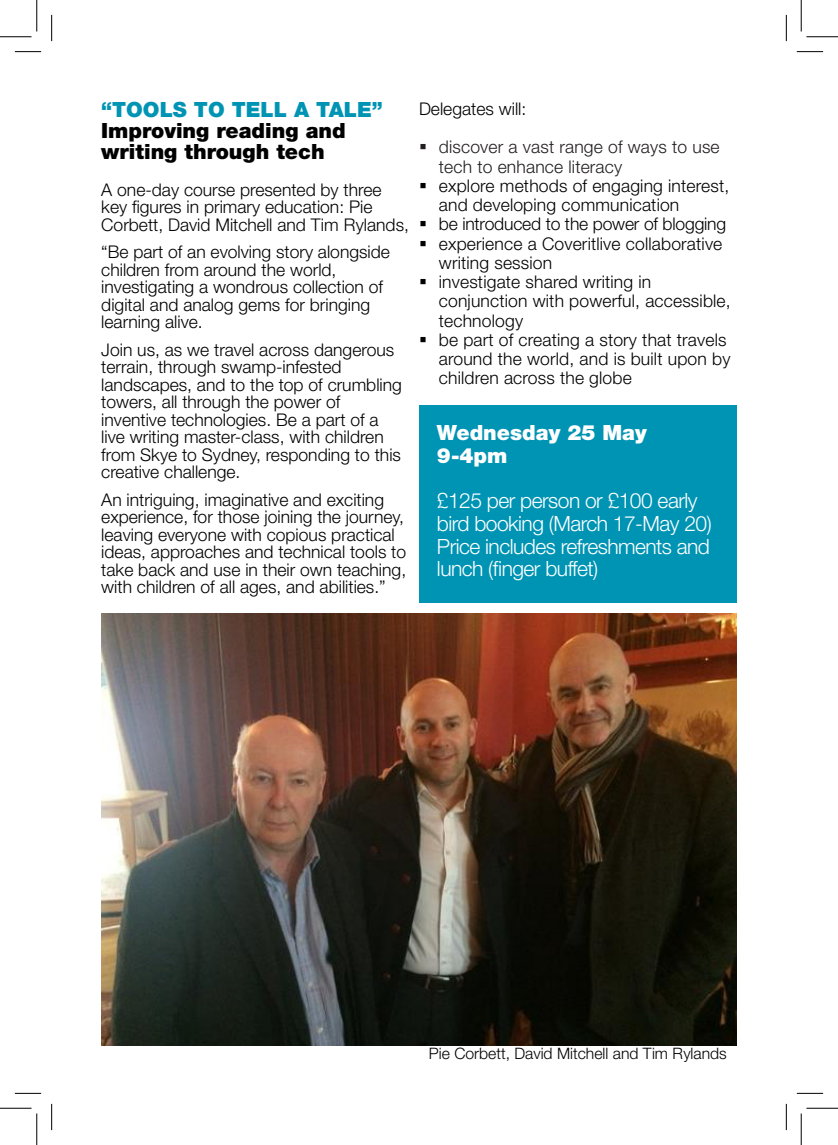
<style>
.page{position:relative;width:838px;height:1145px;background:#fff}
.page>*{position:absolute;margin:0;border:0;box-sizing:border-box;transform-origin:0 0}
.t1{font:300 21px/22.8px "Helvetica Neue";letter-spacing:-.025em;color:#fff}
.t2{font:900 21px/21px "Helvetica Neue";color:#000}
.t3{font:900 21px "Helvetica Neue";color:#fff}
.t4{font:900 21px "Helvetica Neue";color:#0094b4}
.t5{font:300 17.5px/17.5px "Helvetica Neue";color:#000}
.t6{font:300 17.5px/19.2px "Helvetica Neue";letter-spacing:.01em;color:#231f20}
.t7{font:300 15.75px "Helvetica Neue";color:#000}
</style>
<div class="page">
<div style="left:419px;top:405px;width:317px;height:197px;background:#0094b4"></div>
<img style="left:101px;top:613px;width:635px;height:432px">
<svg style="left:15px;top:51px;width:26px;height:1px"></svg>
<svg style="left:796px;top:51px;width:27px;height:1px"></svg>
<svg style="left:15px;top:1093px;width:26px;height:1px"></svg>
<svg style="left:796px;top:1093px;width:27px;height:1px"></svg>
<svg style="left:51px;top:15px;width:1px;height:26px"></svg>
<svg style="left:51px;top:1104px;width:1px;height:26px"></svg>
<svg style="left:786px;top:15px;width:1px;height:26px"></svg>
<svg style="left:786px;top:1104px;width:1px;height:26px"></svg>
<hr style="left:0;top:36px;width:32px;height:1px;background:#000">
<hr style="left:806px;top:36px;width:31px;height:1px;background:#000">
<hr style="left:0;top:1108px;width:32px;height:1px;background:#000">
<hr style="left:806px;top:1108px;width:31px;height:1px;background:#000">
<hr style="left:36px;top:0;width:1px;height:31px;background:#000">
<hr style="left:36px;top:1113px;width:1px;height:32px;background:#000">
<hr style="left:800px;top:0;width:1px;height:31px;background:#000">
<hr style="left:800px;top:1113px;width:1px;height:32px;background:#000">
<p class="t4" style="left:101px;top:97px;width:283px">“TOOLS TO TELL A TALE”</p>
<p class="t2" style="left:101px;top:120px;width:246px">Improving reading and writing through tech</p>
<p class="t5" style="left:101px;top:180px;width:309px">A one-day course presented by three key figures in primary education: Pie<br>Corbett, David Mitchell and Tim Rylands,</p>
<p class="t5" style="left:101px;top:243px;width:290px">“Be part of an evolving story alongside children from around the world, investigating a wondrous collection of digital and analog gems for bringing learning alive.</p>
<p class="t5" style="left:101px;top:340px;width:302px">Join us, as we travel across dangerous terrain, through swamp-infested landscapes, and to the top of crumbling towers, all through the power of inventive technologies. Be a part of a live writing master-class, with children from Skye to Sydney, responding to this creative challenge.</p>
<p class="t5" style="left:101px;top:490px;width:306px">An intriguing, imaginative and exciting experience, for those joining the journey, leaving everyone with copious practical ideas, approaches and technical tools to take back and use in their own teaching, with children of all ages, and abilities.”</p>
<p class="t5" style="left:419px;top:100px;width:109px">Delegates will:</p>
<p class="t6" style="left:439px;top:137px;width:282px">discover a vast range of ways to use tech to enhance literacy</p>
<p class="t5" style="left:439px;top:176px;width:292px;line-height:19.2px">explore methods of engaging interest, and developing communication</p>
<p class="t5" style="left:439px;top:215px;width:289px">be introduced to the power of blogging</p>
<p class="t5" style="left:439px;top:234px;width:285px;line-height:19.2px">experience a Coveritlive collaborative writing session</p>
<p class="t5" style="left:439px;top:272px;width:293px;line-height:19.2px">investigate shared writing in conjunction with powerful, accessible, technology</p>
<p class="t5" style="left:439px;top:330px;width:293px;line-height:19.2px">be part of creating a story that travels around the world, and is built upon by children across the globe</p>
<p class="t3" style="left:437px;top:420px;width:211px">Wednesday 25 May</p>
<p class="t3" style="left:437px;top:443px;width:72px">9-4pm</p>
<p class="t1" style="left:437px;top:489px;width:276px">£125 per person or £100 early bird booking (March 17-May 20)</p>
<p class="t1" style="left:437px;top:534px;width:274px">Price includes refreshments and lunch (finger buffet)</p>
<p class="t7" style="left:429px;top:1044px;width:299px">Pie Corbett, David Mitchell and Tim Rylands</p>
</div>
